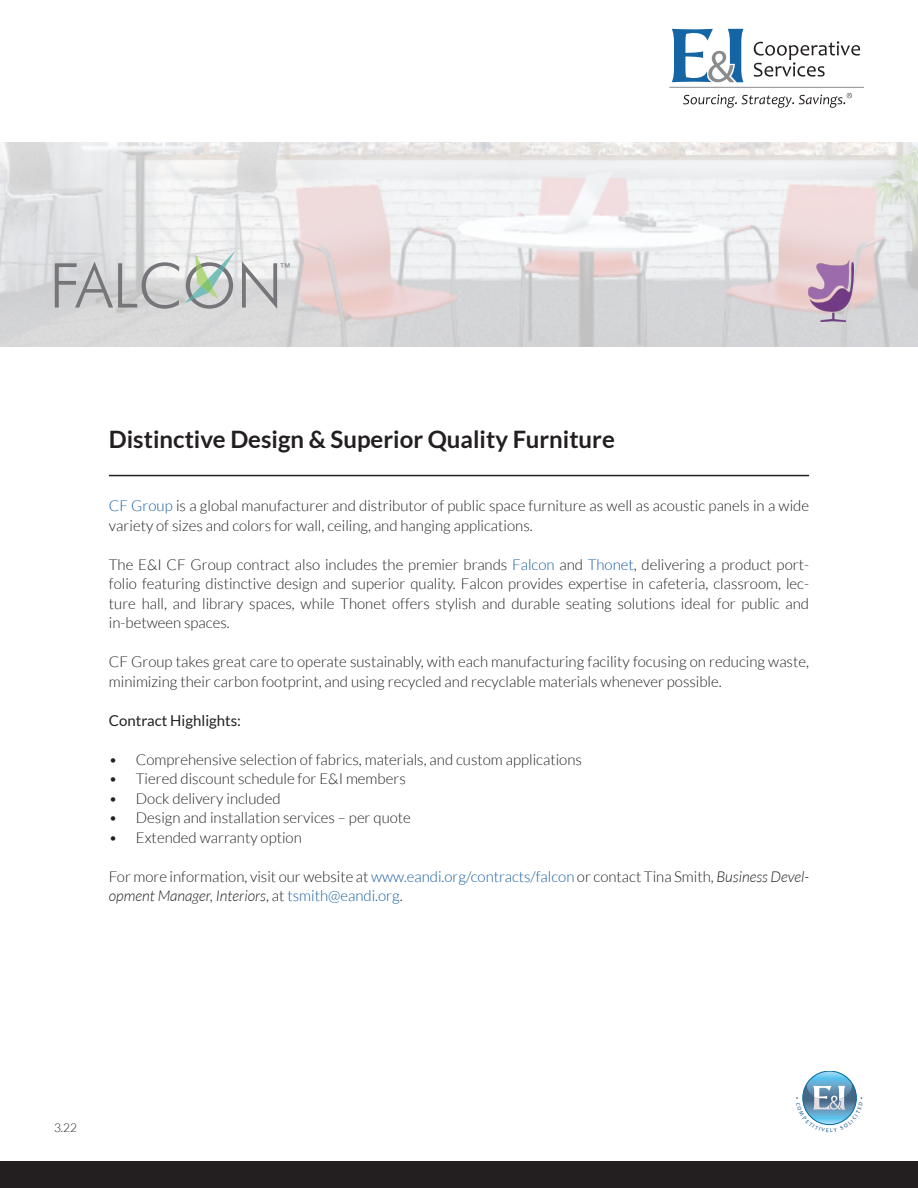
<style>
.page{position:relative;width:918px;height:1188px;background:#fff}
.page>*{position:absolute;margin:0;border:0;box-sizing:border-box;transform-origin:0 0}
.t1{font:700 24px "Lato";color:#231f20}
.t2{font:16.5px "Futura BT";color:#767579}
.t3{font:300 15px/19.5px "Lato";color:#231f20}
.t4{font:15px "Lato";color:#231f20}
.t5{font:300 12px "Lato";color:#231f20}
.s1{color:#175d9e}
.s2{font-style:italic}
</style>
<div class="page">
<svg style="left:0;top:142px;width:918px;height:205px"></svg>
<svg style="left:754px;top:41px;width:106px;height:36px"></svg>
<svg style="left:672px;top:29px;width:72px;height:53px"></svg>
<hr style="left:669px;top:87px;width:195px;height:1px;background:#8a8b8d">
<svg style="left:683px;top:93px;width:169px;height:15px"></svg>
<hr style="left:109px;top:475px;width:700px;height:1px;background:#231f20">
<div style="left:0;top:1161px;width:918px;height:27px;background:#231f20"></div>
<img style="left:808px;top:260px;width:45px;height:62px">
<svg style="left:242px;top:261px;width:35px;height:48px"></svg>
<svg style="left:55px;top:250px;width:181px;height:59px;background:#c5c8c7"></svg>
<svg style="left:796px;top:1071px;width:67px;height:55px"></svg>
<p class="t2" style="left:279px;top:259px;width:15px">™</p>
<p class="t1" style="left:109px;top:426px;width:507px">Distinctive Design &amp; Superior Quality Furniture</p>
<p class="t3" style="left:109px;top:496px;width:702px"><span class="s1">CF Group</span> is a global manufacturer and distributor of public space furniture as well as acoustic panels in a wide variety of sizes and colors for wall, ceiling, and hanging applications.</p>
<p class="t3" style="left:109px;top:555px;width:702px;text-align:justify">The E&amp;I CF Group contract also includes the premier brands <span class="s1">Falcon</span> and <span class="s1">Thonet</span>, delivering a product port&shy;folio featuring distinctive design and superior quality. Falcon provides expertise in cafeteria, classroom, lec&shy;ture hall, and library spaces, while Thonet offers stylish and durable seating solutions ideal for public and in-between spaces.</p>
<p class="t3" style="left:109px;top:652px;width:702px">CF Group takes great care to operate sustainably, with each manufacturing facility focusing on reducing waste, minimizing their carbon footprint, and using recycled and recyclable materials whenever possible.</p>
<p class="t4" style="left:109px;top:712px;width:134px">Contract Highlights:</p>
<p class="t3" style="left:109px;top:750px;width:475px">• Comprehensive selection of fabrics, materials, and custom applications</p>
<p class="t3" style="left:109px;top:769px;width:298px">• Tiered discount schedule for E&amp;I members</p>
<p class="t3" style="left:109px;top:789px;width:173px">• Dock delivery included</p>
<p class="t3" style="left:109px;top:808px;width:304px">• Design and installation services – per quote</p>
<p class="t3" style="left:109px;top:828px;width:194px">• Extended warranty option</p>
<p class="t3" style="left:109px;top:867px;width:702px">For more information, visit our website at <span class="s1">www.eandi.org/contracts/falcon</span> or contact Tina Smith, <span class="s2">Business Devel&shy;opment Manager, Interiors</span>, at <span class="s1">tsmith@eandi.org</span>.</p>
<p class="t5" style="left:54px;top:1122px;width:25px">3.22</p>
</div>
